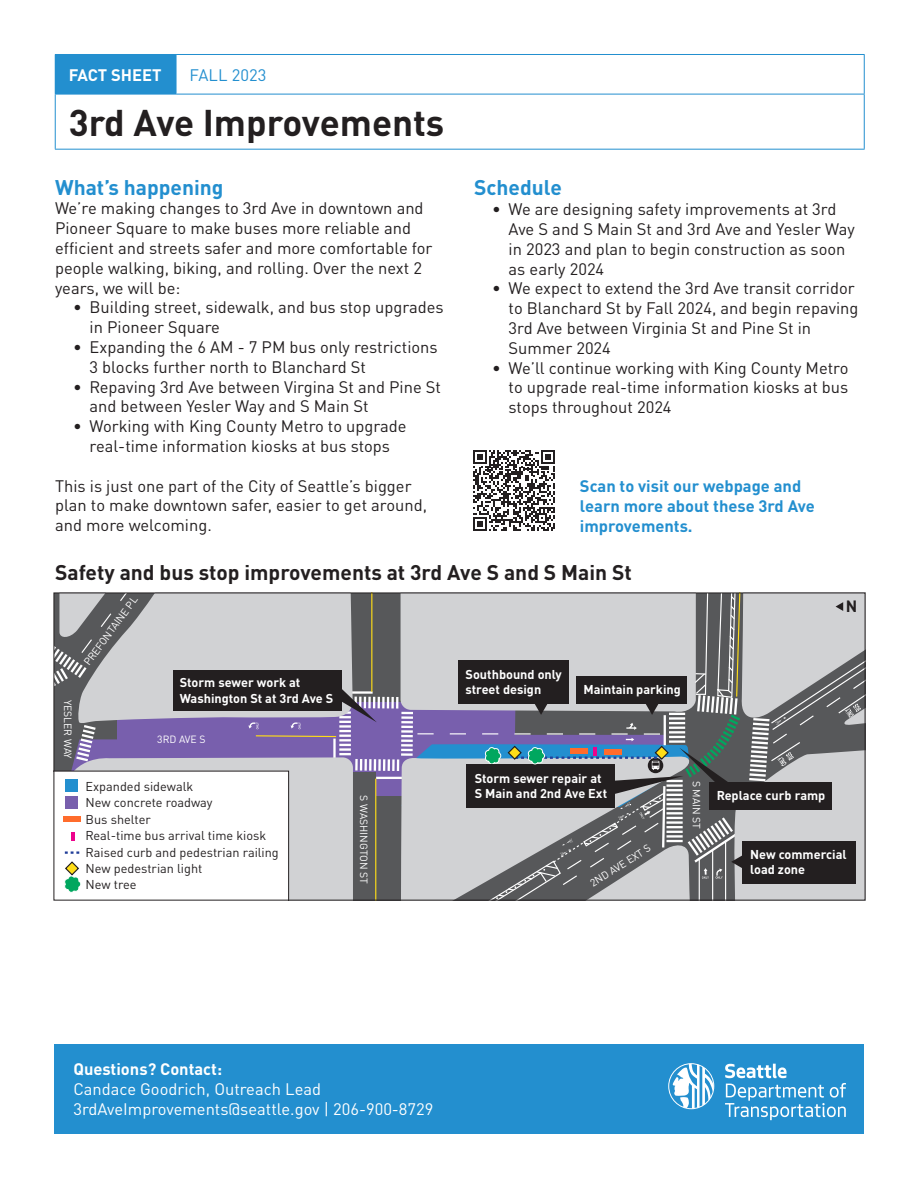
<style>
.page{position:relative;width:918px;height:1188px;background:#fff}
.page>*{position:absolute;margin:0;border:0;box-sizing:border-box;transform-origin:0 0}
.t1{font:700 36.75px "DIN Pro";color:#231f20}
.t2{font:700 21px "DIN Pro";color:#231f20}
.t3{font:700 21px "DIN Pro";color:#238fcf}
.t4{font:16.5px/19.8px "DIN Pro";color:#231f20}
.t5{font:16.5px "DIN Pro";color:#fff}
.t6{font:700 16.5px/19.8px "DIN Pro";color:#238fcf}
.t7{font:700 16.5px "DIN Pro";color:#fff}
.t8{font:16.5px "DIN Pro";color:#238fcf}
.t9{font:700 16.2px "DIN Pro";color:#231f20}
.t10{font:700 12.75px/15.3px "DIN Pro";color:#fff}
.t11{font:12.75px/16.4px "DIN Pro";color:#231f20}
.t12{font:10.35px "DIN Pro";color:#fff}
</style>
<div class="page">
<div style="left:54px;top:1044px;width:810px;height:90px;background:#238fcf"></div>
<svg style="left:725px;top:1064px;width:121px;height:56px"></svg>
<svg style="left:673px;top:1064px;width:41px;height:45px"></svg>
<div style="left:55px;top:54px;width:121px;height:40px;background:#238fcf"></div>
<hr style="left:176px;top:54px;width:689px;height:1px;background:#238fcf">
<hr style="left:176px;top:55px;width:1px;height:39px;background:#238fcf">
<hr style="left:864px;top:55px;width:1px;height:39px;background:#238fcf">
<hr style="left:55px;top:94px;width:121px;height:1px;background:#238fcf">
<hr style="left:55px;top:94px;width:1px;height:55px;background:#238fcf">
<hr style="left:176px;top:94px;width:689px;height:1px;background:#238fcf">
<hr style="left:864px;top:94px;width:1px;height:55px;background:#238fcf">
<hr style="left:55px;top:149px;width:121px;height:1px;background:#238fcf">
<hr style="left:176px;top:149px;width:689px;height:1px;background:#238fcf">
<svg style="left:56px;top:595px;width:807px;height:303px;background:#9e9ea5"></svg>
<svg style="left:473px;top:450px;width:82px;height:81px"></svg>
<p class="t7" style="left:69px;top:61px;width:94px">FACT SHEET</p>
<p class="t8" style="left:190px;top:62px;width:78px">FALL 2023</p>
<p class="t1" style="left:69px;top:92px;width:377px">3rd Ave Improvements</p>
<p class="t3" style="left:55px;top:170px;width:170px">What’s happening</p>
<p class="t4" style="left:55px;top:197px;width:379px">We’re making changes to 3rd Ave in downtown and Pioneer Square to make buses more reliable and efficient and streets safer and more comfortable for people walking, biking, and rolling. Over the next 2 years, we will be:</p>
<p class="t4" style="left:90px;top:296px;width:356px;text-indent:-16px">• Building street, sidewalk, and bus stop upgrades in Pioneer Square</p>
<p class="t4" style="left:90px;top:336px;width:350px;text-indent:-16px">• Expanding the 6 AM - 7 PM bus only restrictions<br>3 blocks further north to Blanchard St</p>
<p class="t4" style="left:90px;top:375px;width:353px;text-indent:-16px">• Repaving 3rd Ave between Virgina St and Pine St and between Yesler Way and S Main St</p>
<p class="t4" style="left:73px;top:415px;width:335px;text-align:center">• Working with King County Metro to upgrade real-time information kiosks at bus stops</p>
<p class="t4" style="left:55px;top:474px;width:373px">This is just one part of the City of Seattle’s bigger plan to make downtown safer, easier to get around, and more welcoming.</p>
<p class="t3" style="left:474px;top:170px;width:89px">Schedule</p>
<p class="t4" style="left:509px;top:198px;width:348px;text-indent:-16px">• We are designing safety improvements at 3rd Ave S and S Main St and 3rd Ave and Yesler Way in 2023 and plan to begin construction as soon as early 2024</p>
<p class="t4" style="left:509px;top:277px;width:351px;text-indent:-16px">• We expect to extend the 3rd Ave transit corridor to Blanchard St by Fall 2024, and begin repaving 3rd Ave between Virginia St and Pine St in Summer 2024</p>
<p class="t4" style="left:509px;top:356px;width:341px;text-align:justify;text-indent:-16px">• We’ll continue working with King County Metro to upgrade real-time information kiosks at bus stops throughout 2024</p>
<p class="t6" style="left:580px;top:474px;width:237px">Scan to visit our webpage and learn more about these 3rd Ave improvements.</p>
<p class="t2" style="left:55px;top:555px;width:578px">Safety and bus stop improvements at 3rd Ave S and S Main St</p>
<p class="t12" style="left:76px;top:700px;width:61px;rotate:90deg">YESLER WAY</p>
<p class="t12" style="left:80px;top:660px;width:85px;rotate:-54deg">PREFONTAINE PL</p>
<p class="t10" style="left:180px;top:674px;width:155px">Storm sewer work at<br>Washington St at 3rd Ave S</p>
<p class="t12" style="left:157px;top:731px;width:50px">3RD AVE S</p>
<p class="t11" style="left:86px;top:777px;width:195px">Expanded sidewalk<br>New concrete roadway<br>Bus shelter<br>Real-time bus arrival time kiosk<br>Raised curb and pedestrian railing<br>New pedestrian light<br>New tree</p>
<p class="t12" style="left:372px;top:795px;width:90px;rotate:90deg">S WASHINGTON ST</p>
<p class="t10" style="left:466px;top:665px;width:98px">Southbound only street design</p>
<p class="t10" style="left:584px;top:680px;width:99px">Maintain parking</p>
<p class="t10" style="left:475px;top:769px;width:134px">Storm sewer repair at<br>S Main and 2nd Ave Ext</p>
<p class="t12" style="left:587px;top:877px;width:71px;rotate:-32deg">2ND AVE EXT S</p>
<p class="t12" style="left:705px;top:781px;width:50px;rotate:90deg">S MAIN ST</p>
<p class="t9" style="left:846px;top:593px;width:13px">N</p>
<p class="t10" style="left:717px;top:786px;width:110px">Replace curb ramp</p>
<p class="t10" style="left:750px;top:845px;width:98px">New commercial load zone</p>
<p class="t7" style="left:73px;top:1056px;width:150px">Questions? Contact:</p>
<p class="t5" style="left:73px;top:1076px;width:249px">Candace Goodrich, Outreach Lead</p>
<p class="t5" style="left:73px;top:1096px;width:361px">3rdAveImprovements@seattle.gov | 206-900-8729</p>
</div>
